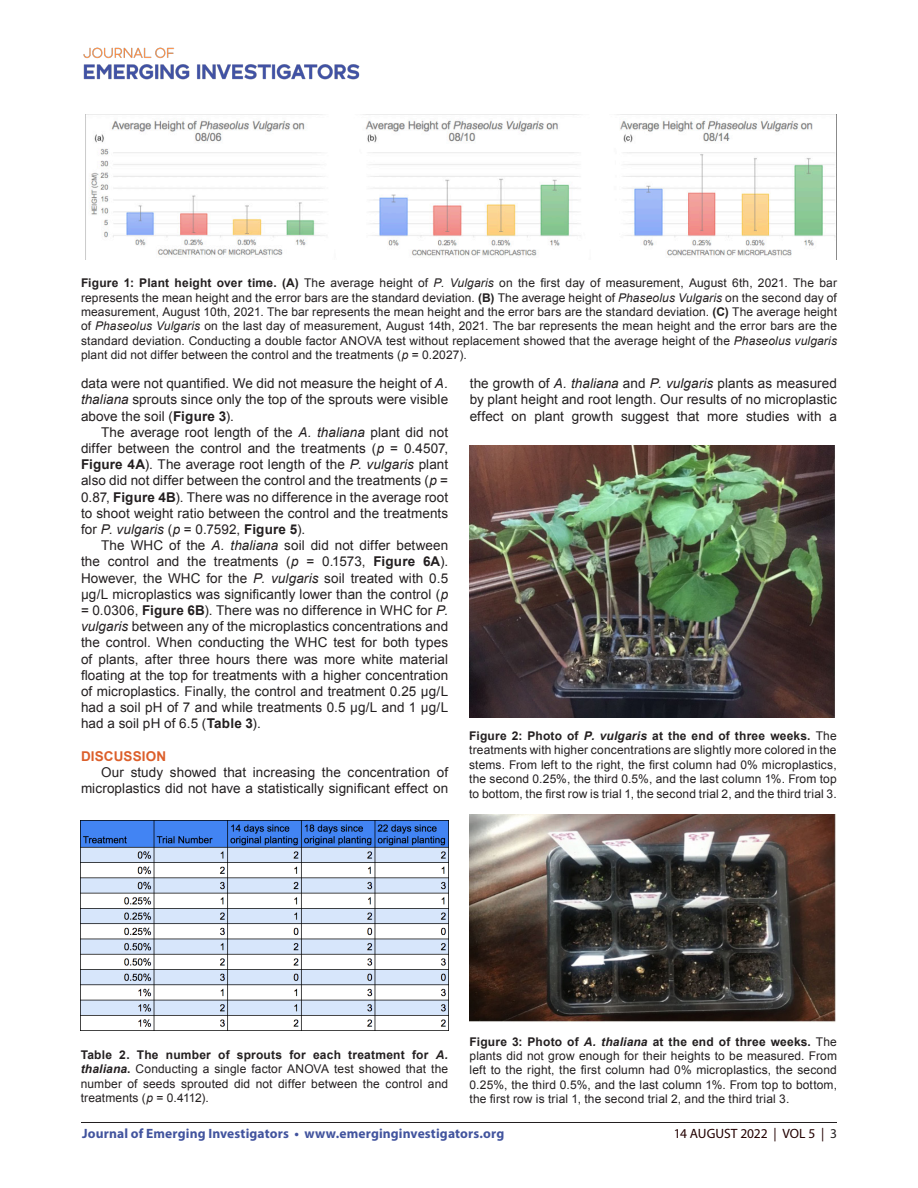
<style>
.page{position:relative;width:918px;height:1188px;background:#fff}
.page>*{position:absolute;margin:0;border:0;box-sizing:border-box;transform-origin:0 0}
.t1{font:13.5px/16.2px "Arial";letter-spacing:.005em;color:#231f20;text-align:justify}
.t2{font:700 13.5px "Myriad Pro";letter-spacing:.01em;color:#42549e}
.t3{font:13.5px "Myriad Pro";letter-spacing:-.005em;color:#230000}
.t4{font:700 13.5px "Arial";letter-spacing:.015em;color:#dc5f2b}
.t5{font:12px/14.4px "Arial";letter-spacing:.01em;color:#231f20;text-align:justify}
.s1{font-weight:700}
.s2{font-style:italic}
.s3{font-weight:700;font-style:italic}
.s4{color:#231f20}
</style>
<div class="page">
<hr style="left:81px;top:1122px;width:756px;height:1px;background:#231f20">
<img style="left:83px;top:47px;width:277px;height:33px">
<img style="left:85px;top:114px;width:751px;height:146px">
<img style="left:80px;top:820px;width:368px;height:211px">
<img style="left:469px;top:445px;width:366px;height:272px">
<img style="left:470px;top:814px;width:366px;height:208px">
<p class="t5" style="left:81px;top:276px;width:758px"><span class="s1">Figure 1: Plant height over time. (A)</span> The average height of <span class="s2">P. Vulgaris</span> on the first day of measurement, August 6th, 2021. The bar represents the mean height and the error bars are the standard deviation. <span class="s1">(B)</span> The average height of <span class="s2">Phaseolus Vulgaris</span> on the second day of measurement, August 10th, 2021. The bar represents the mean height and the error bars are the standard deviation. <span class="s1">(C)</span> The average height of <span class="s2">Phaseolus Vulgaris</span> on the last day of measurement, August 14th, 2021. The bar represents the mean height and the error bars are the standard deviation. Conducting a double factor ANOVA test without replacement showed that the average height of the <span class="s2">Phaseolus vulgaris </span>plant did not differ between the control and the treatments (<span class="s2">p</span> = 0.2027).</p>
<p class="t1" style="left:81px;top:376px;width:369px">data were not quantified. We did not measure the height of <span class="s2">A. thaliana</span> sprouts since only the top of the sprouts were visible above the soil (<span class="s1">Figure 3</span>).</p>
<p class="t1" style="left:81px;top:424px;width:369px;text-indent:20px">The average root length of the <span class="s2">A. thaliana</span> plant did not differ between the control and the treatments (<span class="s2">p</span> = 0.4507, <span class="s1">Figure 4A</span>). The average root length of the <span class="s2">P. vulgaris</span> plant also did not differ between the control and the treatments (<span class="s2">p</span> = 0.87, <span class="s1">Figure 4B</span>). There was no difference in the average root to shoot weight ratio between the control and the treatments for <span class="s2">P. vulgaris</span> (<span class="s2">p</span> = 0.7592, <span class="s1">Figure 5</span>).</p>
<p class="t1" style="left:81px;top:538px;width:369px;text-indent:20px">The WHC of the <span class="s2">A. thaliana</span> soil did not differ between the control and the treatments (<span class="s2">p</span> = 0.1573, <span class="s1">Figure 6A</span>).<br>However, the WHC for the <span class="s2">P. vulgaris</span> soil treated with 0.5 μg/L microplastics was significantly lower than the control (<span class="s2">p </span>= 0.0306, <span class="s1">Figure 6B</span>). There was no difference in WHC for <span class="s2">P. vulgaris</span> between any of the microplastics concentrations and the control. When conducting the WHC test for both types of plants, after three hours there was more white material floating at the top for treatments with a higher concentration of microplastics. Finally, the control and treatment 0.25 μg/L had a soil pH of 7 and while treatments 0.5 μg/L and 1 μg/L had a soil pH of 6.5 (<span class="s1">Table 3</span>).</p>
<p class="t4" style="left:81px;top:747px;width:87px">DISCUSSION</p>
<p class="t1" style="left:81px;top:764px;width:369px;text-align:right">Our study showed that increasing the concentration of microplastics did not have a statistically significant effect on</p>
<p class="t1" style="left:470px;top:376px;width:369px">the growth of <span class="s2">A. thaliana</span> and <span class="s2">P. vulgaris</span> plants as measured by plant height and root length. Our results of no microplastic effect on plant growth suggest that more studies with a</p>
<p class="t5" style="left:469px;top:729px;width:369px"><span class="s1">Figure 2: Photo of</span> <span class="s3">P. vulgaris</span> <span class="s1">at the end of three weeks.</span> The treatments with higher concentrations are slightly more colored in the stems. From left to the right, the first column had 0% microplastics, the second 0.25%, the third 0.5%, and the last column 1%. From top to bottom, the first row is trial 1, the second trial 2, and the third trial 3.</p>
<p class="t5" style="left:81px;top:1048px;width:369px"><span class="s1">Table 2. The number of sprouts for each treatment for</span> <span class="s3">A. thaliana</span><span class="s1">.</span> Conducting a single factor ANOVA test showed that the number of seeds sprouted did not differ between the control and treatments (<span class="s2">p</span> = 0.4112).</p>
<p class="t5" style="left:470px;top:1034px;width:369px"><span class="s1">Figure 3: Photo of</span> <span class="s3">A. thaliana</span> <span class="s1">at the end of three weeks.</span> The plants did not grow enough for their heights to be measured. From left to the right, the first column had 0% microplastics, the second 0.25%, the third 0.5%, and the last column 1%. From top to bottom, the first row is trial 1, the second trial 2, and the third trial 3.</p>
<p class="t2" style="left:82px;top:1125px;width:424px">Journal of Emerging Investigators • www.emerginginvestigators.org</p>
<p class="t3" style="left:674px;top:1125px;width:165px">14 AUGUST 2022 | VOL 5 | <span class="s4">3</span></p>
</div>
